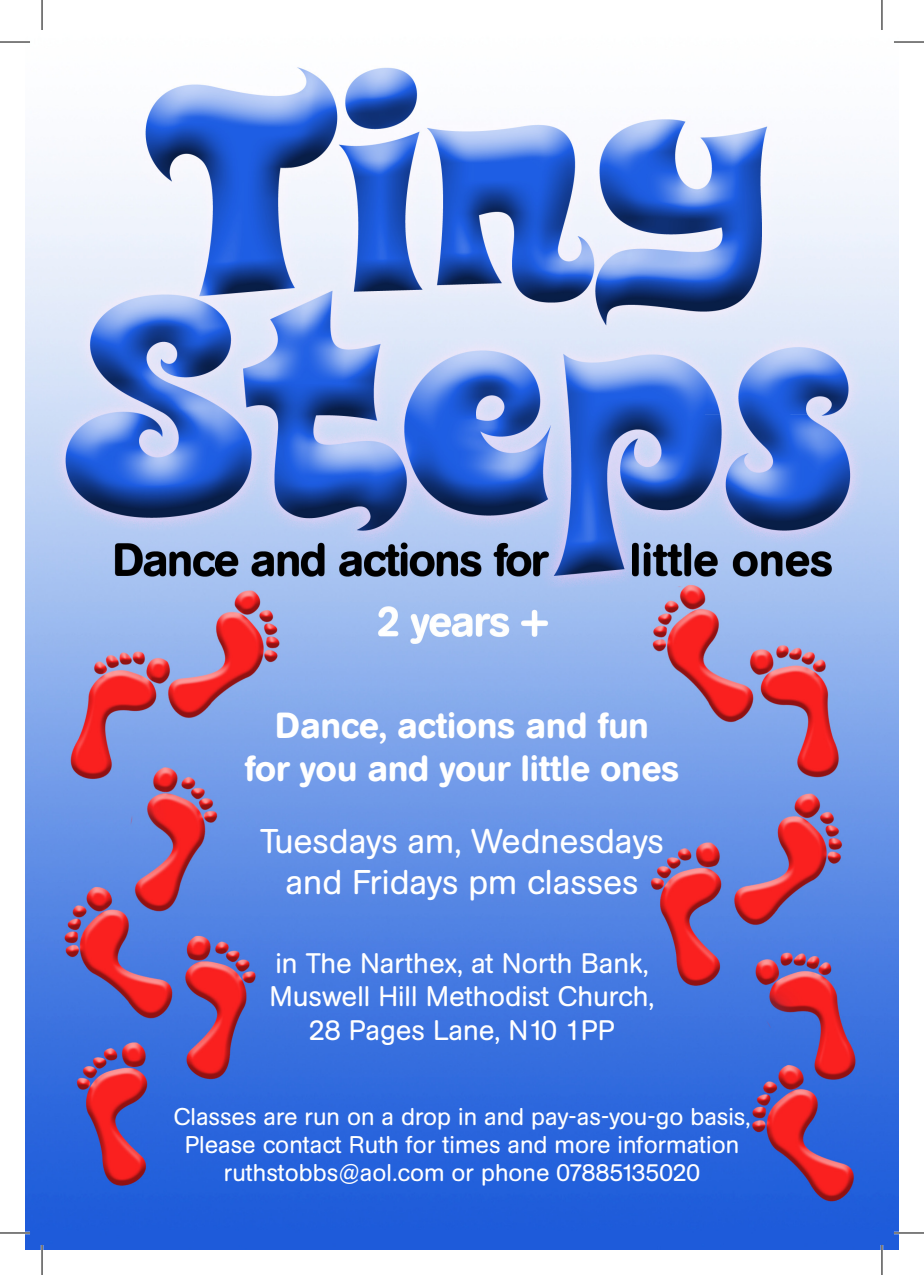
<style>
.page{position:relative;width:924px;height:1275px;background:#fff}
.page>*{position:absolute;margin:0;border:0;box-sizing:border-box;transform-origin:0 0}
.t1{font:500 36px "AG Buch Rounded BQ";color:#fff}
.t2{font:34px "AG Buch Rounded BQ";color:#fff}
.t3{font:28px "AG Buch Rounded BQ";color:#fff}
.t4{font:24px "AG Buch Rounded BQ";color:#fff}
</style>
<div class="page">
<img style="left:25px;top:25px;width:873px;height:1225px">
<hr style="left:0;top:41px;width:30px;height:2px;background:#fff">
<hr style="left:893px;top:41px;width:30px;height:2px;background:#fff">
<hr style="left:0;top:1231px;width:30px;height:3px;background:#fff">
<hr style="left:893px;top:1231px;width:30px;height:3px;background:#fff">
<hr style="left:41px;top:0;width:2px;height:30px;background:#fff">
<hr style="left:41px;top:1245px;width:2px;height:30px;background:#fff">
<hr style="left:880px;top:0;width:2px;height:30px;background:#fff">
<hr style="left:880px;top:1245px;width:2px;height:30px;background:#fff">
<hr style="left:0;top:42px;width:30px;height:1px;background:#000">
<hr style="left:893px;top:42px;width:30px;height:1px;background:#000">
<hr style="left:0;top:1232px;width:30px;height:1px;background:#000">
<hr style="left:893px;top:1232px;width:30px;height:1px;background:#000">
<hr style="left:42px;top:0;width:1px;height:30px;background:#000">
<hr style="left:42px;top:1245px;width:1px;height:30px;background:#000">
<hr style="left:881px;top:0;width:1px;height:30px;background:#000">
<hr style="left:881px;top:1245px;width:1px;height:30px;background:#000">
<p class="t1" style="left:275px;top:704px;width:375px">Dance, actions and fun</p>
<p class="t1" style="left:244px;top:747px;width:436px">for you and your little ones</p>
<p class="t2" style="left:260px;top:822px;width:405px">Tuesdays am, Wednesdays</p>
<p class="t2" style="left:285px;top:862px;width:354px">and Fridays pm classes</p>
<p class="t3" style="left:275px;top:947px;width:374px">in The Narthex, at North Bank,</p>
<p class="t3" style="left:269px;top:980px;width:386px">Muswell Hill Methodist Church,</p>
<p class="t3" style="left:309px;top:1014px;width:307px">28 Pages Lane, N10 1PP</p>
<p class="t4" style="left:173px;top:1102px;width:578px">Classes are run on a drop in and pay-as-you-go basis,</p>
<p class="t4" style="left:185px;top:1130px;width:555px">Please contact Ruth for times and more information</p>
<p class="t4" style="left:224px;top:1158px;width:477px">ruthstobbs@aol.com or phone 07885135020</p>
</div>
